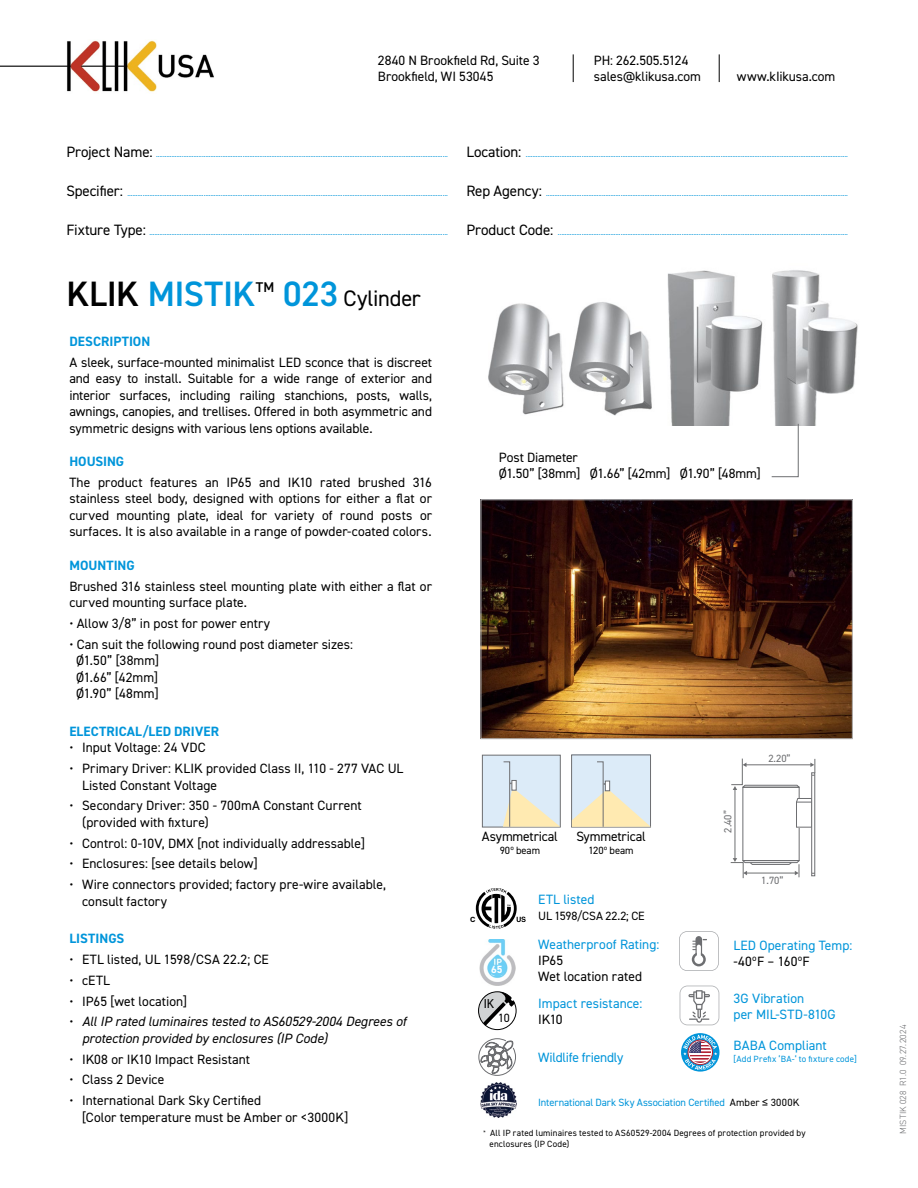
<style>
.page{position:relative;width:918px;height:1188px;background:#fff}
.page>*{position:absolute;margin:0;border:0;box-sizing:border-box;transform-origin:0 0}
.t1{font:600 35.4px "DIN2014";letter-spacing:-.01em;color:#0095da}
.t2{font:22.5px "DIN2014";letter-spacing:-.01em;color:#000}
.t3{font:600 14.1px "DIN2014";color:#000}
.t4{font:13.5px/16.5px "DIN2014";color:#000}
.t5{font:13.5px/16.2px "DIN2014";letter-spacing:.005em;color:#0095da}
.t6{font:italic 13.5px/16.5px "DIN2014";color:#000}
.t7{font:700 13.5px "DIN2014";color:#0095da}
.t8{font:13.5px "DIN2014";letter-spacing:-.02em;color:#0095da}
.t9{font:13.5px "DIN2014";letter-spacing:-.02em;color:#000}
.t10{font:13.2px "Myriad Pro";color:#000}
.t11{font:12px "DIN2014";letter-spacing:-.01em;color:#000}
.t12{font:10.5px "DIN2014";letter-spacing:-.005em;color:#0095da}
.t13{font:10.5px "DIN2014";color:#000}
.t14{font:10.5px "DIN2014";color:#6d6e71}
.t15{font:700 10.5px "DIN2014";color:#fff}
.t16{font:9px/10.5px "DIN2014";letter-spacing:.02em;color:#000}
.t17{font:9px "DIN2014";letter-spacing:.025em;color:#0095da}
.t18{font:300 9px "DIN2014";letter-spacing:.03em;color:#6d6e71}
.t19{font:700 7.65px "Nimbus San";color:#000}
.t20{font:7.5px "DIN2014";color:#0095da}
.s1{font-size:15px;color:#000}
.s2{color:#000}
.s3{font-weight:600;font-size:35.4px;color:#0095da}
.s4{font-style:normal}
.s5{font-family:"Arial";color:#000}
.s6{font-family:"Minion Pro";font-size:7.2px}
</style>
<div class="page">
<img style="left:0;top:40px;width:214px;height:52px">
<svg style="left:573px;top:54px;width:1px;height:28px"></svg>
<svg style="left:719px;top:54px;width:1px;height:28px"></svg>
<svg style="left:679px;top:931px;width:40px;height:40px"></svg>
<svg style="left:476px;top:888px;width:50px;height:41px"></svg>
<svg style="left:478px;top:991px;width:39px;height:39px"></svg>
<img style="left:481px;top:1083px;width:36px;height:35px">
<img style="left:479px;top:939px;width:36px;height:46px">
<svg style="left:488px;top:965px;width:17px;height:11px"></svg>
<img style="left:483px;top:502px;width:368px;height:235px">
<div style="left:481px;top:500px;width:372px;height:239px;border:1px solid #bcbec0"></div>
<svg style="left:680px;top:986px;width:39px;height:39px"></svg>
<svg style="left:478px;top:1038px;width:38px;height:38px"></svg>
<svg style="left:681px;top:1033px;width:38px;height:39px"></svg>
<svg style="left:683px;top:1035px;width:34px;height:35px"></svg>
<img style="left:488px;top:302px;width:164px;height:114px">
<img style="left:667px;top:270px;width:191px;height:156px">
<svg style="left:571px;top:754px;width:80px;height:74px"></svg>
<svg style="left:482px;top:755px;width:79px;height:73px"></svg>
<svg style="left:771px;top:423px;width:28px;height:55px"></svg>
<svg style="left:730px;top:758px;width:86px;height:121px"></svg>
<p class="t4" style="left:378px;top:52px;width:163px">2840 N Brookfield Rd, Suite 3<br>Brookfield, WI 53045</p>
<p class="t4" style="left:594px;top:52px;width:109px">PH: 262.505.5124 sales@klikusa.com</p>
<p class="t4" style="left:737px;top:68px;width:100px">www.kIikusa.com</p>
<p class="t20" style="left:66px;top:150px;width:383px"><span class="s1">Project Name:</span> ............................................................................................................................................................................</p>
<p class="t20" style="left:66px;top:189px;width:383px"><span class="s1">Specifier:</span> .............................................................................................................................................................................................</p>
<p class="t20" style="left:66px;top:228px;width:383px"><span class="s1">Fixture Type:</span> ................................................................................................................................................................................</p>
<h1 class="t1" style="left:66px;top:271px;width:190px"><span class="s2">KLIK</span> MISTIK</h1>
<p class="t3" style="left:256px;top:278px;width:20px">TM</p>
<h2 class="t2" style="left:283px;top:285px;width:139px"><span class="s3">023</span> Cylinder</h2>
<p class="t7" style="left:69px;top:332px;width:82px">DESCRIPTION</p>
<p class="t4" style="left:69px;top:354px;width:364px;text-align:justify">A sleek, surface-mounted minimalist LED sconce that is discreet and easy to install. Suitable for a wide range of exterior and interior surfaces, including railing stanchions, posts, walls, awnings, canopies, and trellises. Offered in both asymmetric and symmetric designs with various lens options available.</p>
<p class="t7" style="left:69px;top:453px;width:56px">HOUSING</p>
<p class="t4" style="left:69px;top:474px;width:364px;text-align:justify">The product features an IP65 and IK10 rated brushed 316 stainless steel body, designed with options for either a flat or curved mounting plate, ideal for variety of round posts or surfaces. It is also available in a range of powder-coated colors.</p>
<p class="t7" style="left:69px;top:556px;width:67px">MOUNTING</p>
<p class="t4" style="left:69px;top:578px;width:364px">Brushed 316 stainless steel mounting plate with either a flat or curved mounting surface plate.</p>
<p class="t4" style="left:69px;top:615px;width:202px">• Allow 3/8” in post for power entry</p>
<p class="t4" style="left:76px;top:636px;width:278px;text-indent:-7px">• Can suit the following round post diameter sizes:<br>Ø1.50” [38mm]<br>Ø1.66” [42mm]<br>Ø1.90” [48mm]</p>
<p class="t7" style="left:69px;top:722px;width:151px">ELECTRICAL/LED DRIVER</p>
<p class="t4" style="left:69px;top:739px;width:138px">• Input Voltage: 24 VDC</p>
<p class="t4" style="left:82px;top:760px;width:323px;text-indent:-13px">• Primary Driver: KLIK provided Class II, 110 - 277 VAC UL<br>Listed Constant Voltage</p>
<p class="t4" style="left:82px;top:797px;width:281px;text-indent:-13px">• Secondary Driver: 350 - 700mA Constant Current (provided with fixture)</p>
<p class="t4" style="left:69px;top:835px;width:297px">• Control: 0-10V, DMX [not individually addressable]</p>
<p class="t4" style="left:69px;top:855px;width:190px">• Enclosures: [see details below]</p>
<p class="t4" style="left:82px;top:876px;width:305px;text-indent:-13px">• Wire connectors provided; factory pre-wire available, consult factory</p>
<p class="t7" style="left:69px;top:930px;width:56px">LISTINGS</p>
<p class="t4" style="left:69px;top:951px;width:201px">• ETL listed, UL 1598/CSA 22.2; CE</p>
<p class="t4" style="left:69px;top:972px;width:42px">• cETL</p>
<p class="t4" style="left:69px;top:993px;width:119px">• IP65 [wet location]</p>
<p class="t6" style="left:82px;top:1013px;width:326px;text-indent:-13px"><span class="s4">•</span> All IP rated luminaires tested to AS60529-2004 Degrees of protection provided by enclosures (IP Code)</p>
<p class="t4" style="left:69px;top:1051px;width:182px">• IK08 or IK10 Impact Resistant</p>
<p class="t4" style="left:69px;top:1071px;width:97px">• Class 2 Device</p>
<p class="t4" style="left:82px;top:1092px;width:268px;text-indent:-13px">• International Dark Sky Certified<br>[Color temperature must be Amber or &lt;3000K]</p>
<p class="t20" style="left:466px;top:150px;width:383px"><span class="s1">Location:</span> ..............................................................................................................................................................................................</p>
<p class="t20" style="left:466px;top:189px;width:383px"><span class="s1">Rep Agency:</span> ..................................................................................................................................................................................</p>
<p class="t20" style="left:466px;top:228px;width:383px"><span class="s1">Product Code:</span> ...........................................................................................................................................................................</p>
<p class="t4" style="left:499px;top:449px;width:263px">Post Diameter<br>Ø1.50” [38mm] Ø1.66” [42mm] Ø1.90” [48mm]</p>
<p class="t4" style="left:482px;top:828px;width:78px">Asymmetrical</p>
<p class="t13" style="left:500px;top:844px;width:42px">90º beam</p>
<p class="t9" style="left:576px;top:828px;width:71px">Symmetrical</p>
<p class="t13" style="left:589px;top:844px;width:47px">120º beam</p>
<p class="t14" style="left:721px;top:833px;width:24px;rotate:-90deg">2.40”</p>
<p class="t14" style="left:768px;top:752px;width:24px">2.20”</p>
<p class="t19" style="left:470px;top:915px;width:7px">C</p>
<p class="t15" style="left:491px;top:962px;width:13px">65</p>
<p class="t10" style="left:484px;top:995px;width:12px">IK</p>
<p class="t11" style="left:498px;top:1010px;width:13px">10</p>
<p class="t5" style="left:538px;top:891px;width:58px">ETL listed</p>
<p class="t11" style="left:538px;top:908px;width:108px">UL 1598/CSA 22.2; CE</p>
<p class="t5" style="left:538px;top:936px;width:123px">Weatherproof Rating:</p>
<p class="t4" style="left:538px;top:952px;width:106px">IP65<br>Wet location rated</p>
<p class="t5" style="left:538px;top:995px;width:106px">Impact resistance:</p>
<p class="t4" style="left:538px;top:1011px;width:26px">IK10</p>
<p class="t8" style="left:538px;top:1049px;width:87px">Wildlife friendly</p>
<p class="t14" style="left:761px;top:874px;width:24px">1.70”</p>
<p class="t5" style="left:734px;top:937px;width:120px">LED Operating Temp:</p>
<p class="t4" style="left:734px;top:953px;width:78px">-40ºF – 160ºF</p>
<p class="t5" style="left:734px;top:990px;width:104px">3G Vibration<br>per MIL-STD-810G</p>
<p class="t5" style="left:734px;top:1037px;width:95px">BABA Compliant</p>
<p class="t17" style="left:734px;top:1053px;width:125px">[Add Prefix ‘BA-‘ to fixture code]</p>
<p class="t12" style="left:538px;top:1096px;width:263px">International Dark Sky Association Certified <span class="s2">Amber</span> <span class="s5">≤</span> <span class="s2">3000K</span></p>
<p class="t16" style="left:490px;top:1128px;width:317px;text-indent:-6px"><span class="s6">*</span> All IP rated luminaires tested to AS60529-2004 Degrees of protection provided by enclosures (IP Code)</p>
<p class="t18" style="left:898px;top:1134px;width:110px;rotate:-90deg">MISTIK 028 R1.0 09.27.2024</p>
</div>
